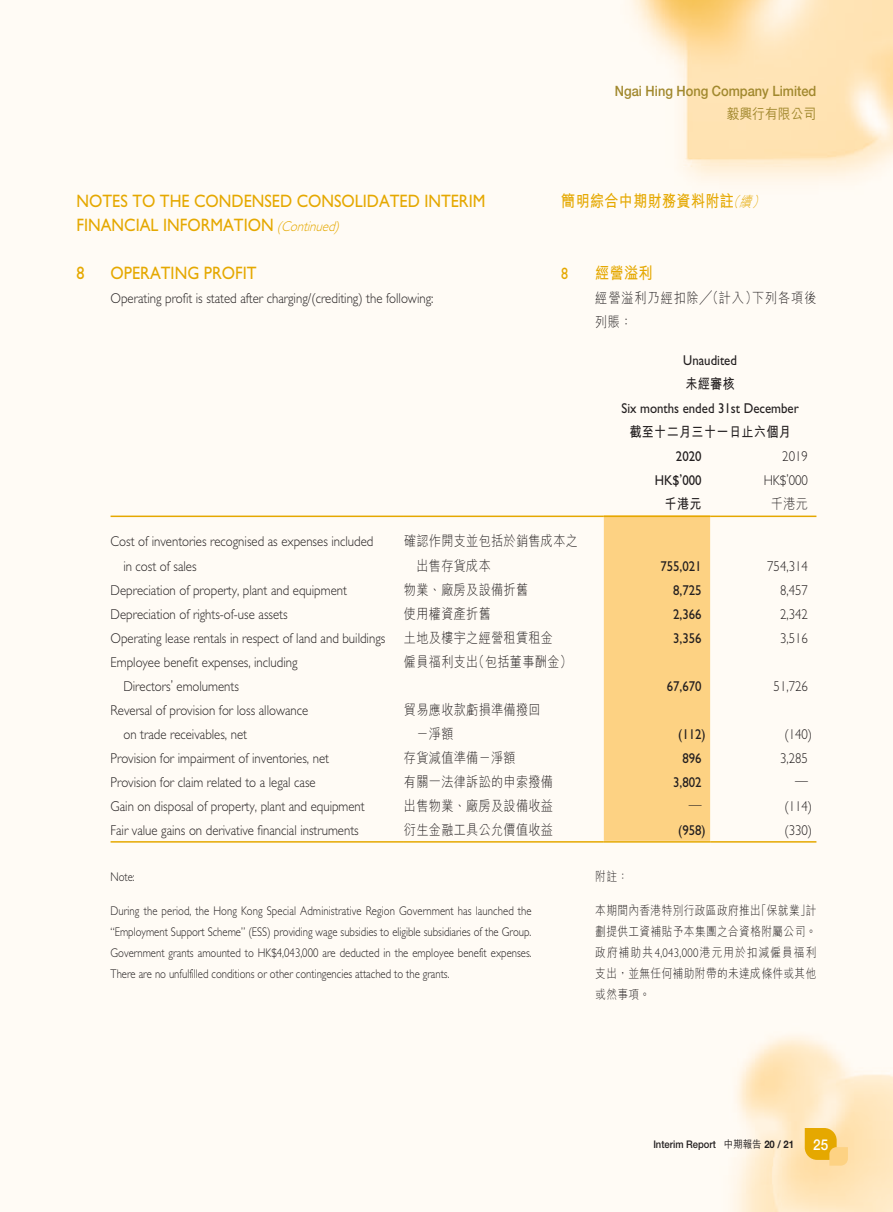
<style>
.page{position:relative;width:893px;height:1212px;background:#fff}
.page>*{position:absolute;margin:0;border:0;box-sizing:border-box;transform-origin:0 0}
._3__標題{font:18px/24px "Gill Sans Std";color:#e5a800;scale:.9 1}
._8__標題-_C{font:700 16.5px "M Hei HK";letter-spacing:.03em;color:#e5a800;scale:.85 1}
._8__標題-_C-2{font:16.5px "Gill Sans Std";color:#e5a800;scale:.85 1}
.t1{font:500 15px "Helvetica Neue LT Std";color:#fff;scale:.9 1}
._1__內文{font:300 14.25px "Gill Sans Std";color:#231f20;scale:.9 1}
._6__內文-_C{font:300 14.25px "M Hei HK";letter-spacing:.03em;color:#231f20;scale:.85 1}
._1__內文-2{font:14.25px "Gill Sans Std";color:#231f20;scale:.9 1}
.t2{font:500 14.25px "Helvetica Neue LT Std";color:#a1882d;scale:.9 1}
._6__內文-_C-2{font:300 14.25px/24px "M Hei HK";letter-spacing:.08em;color:#231f20;scale:.85 1}
._6__內文-_C-3{font:700 14.25px "M Hei HK";letter-spacing:.03em;color:#231f20;scale:.85 1}
.t3{font:500 14.25px "M Hei HK";color:#a1882d;scale:.9 1}
._1__內文-3{font:300 14.25px "M Hei HK";color:#231f20;scale:.9 1}
._1__內文-4{font:700 14.25px "M Hei HK";color:#231f20;scale:.9 1}
._2__附註內文{font:300 12.6px/21px "Gill Sans Std";color:#231f20;text-align:justify;scale:.85 1}
._7__附註內文-_C{font:300 12.6px/21px "M Hei HK";letter-spacing:.035em;color:#231f20;text-align:justify;scale:.85 1}
.t4{font:500 10.5px "Helvetica Neue LT Std";color:#231f20;scale:.9 1}
.s1{font-weight:300;font-style:italic;font-size:14.25px}
.s2{font-family:"Gill Sans Std"}
.s3{font-family:"M Hei HK"}
.s4{font-weight:700}
</style>
<div class="page">
<img style="left:110px;top:0;width:783px;height:1212px">
<svg style="left:805px;top:1128px;width:43px;height:37px;background:#f0be46"></svg>
<div style="left:604px;top:517px;width:106px;height:324px;background:#fdd283"></div>
<hr style="left:111px;top:515px;width:293px;height:2px;background:#e5a800">
<hr style="left:404px;top:515px;width:200px;height:2px;background:#e5a800">
<hr style="left:604px;top:515px;width:106px;height:2px;background:#e5a800">
<hr style="left:710px;top:515px;width:106px;height:2px;background:#e5a800">
<hr style="left:111px;top:841px;width:293px;height:1px;background:#e5a800">
<hr style="left:404px;top:841px;width:200px;height:1px;background:#e5a800">
<hr style="left:604px;top:841px;width:106px;height:1px;background:#e5a800">
<hr style="left:710px;top:841px;width:106px;height:1px;background:#e5a800">
<p class="_3__標題" style="left:77px;top:189px;width:456px">NOTES TO THE CONDENSED CONSOLIDATED INTERIM<br>FINANCIAL INFORMATION <span class="s1">(Continued)</span></p>
<p class="_3__標題" style="left:77px;top:261px;width:11px">8</p>
<p class="_3__標題" style="left:111px;top:261px;width:164px">OPERATING PROFIT</p>
<p class="_1__內文" style="left:111px;top:291px;width:360px">Operating profit is stated after charging/(crediting) the following:</p>
<p class="t2" style="left:615px;top:82px;width:225px">Ngai Hing Hong Company Limited</p>
<p class="t3" style="left:727px;top:104px;width:101px">毅興行有限公司</p>
<p class="_8__標題-_C" style="left:561px;top:189px;width:244px">簡明綜合中期財務資料附註<span class="s1">（續）</span></p>
<p class="_8__標題-_C-2" style="left:561px;top:264px;width:10px">8</p>
<p class="_8__標題-_C" style="left:595px;top:261px;width:69px">經營溢利</p>
<p class="_6__內文-_C-2" style="left:595px;top:286px;width:262px">經營溢利乃經扣除╱（計入）下列各項後列賬：</p>
<p class="_1__內文-2" style="left:683px;top:352px;width:61px">Unaudited</p>
<p class="_6__內文-_C-3" style="left:685px;top:373px;width:60px">未經審核</p>
<p class="_1__內文-2" style="left:621px;top:400px;width:198px">Six months ended 31st December</p>
<p class="_6__內文-_C-3" style="left:629px;top:421px;width:192px">截至十二月三十一日止六個月</p>
<p class="_1__內文-2" style="left:676px;top:448px;width:30px">2020</p>
<p class="_1__內文" style="left:782px;top:448px;width:30px">2019</p>
<p class="_1__內文-2" style="left:655px;top:472px;width:53px">HK$’000</p>
<p class="_1__內文" style="left:764px;top:472px;width:51px">HK$’000</p>
<p class="_6__內文-_C-3" style="left:665px;top:493px;width:45px">千港元</p>
<p class="_6__內文-_C" style="left:771px;top:496px;width:45px">千港元</p>
<p class="_1__內文" style="left:111px;top:534px;width:294px">Cost of inventories recognised as expenses included</p>
<p class="_1__內文" style="left:123px;top:558px;width:83px">in cost of sales</p>
<p class="_6__內文-_C" style="left:404px;top:534px;width:206px">確認作開支並包括於銷售成本之</p>
<p class="_6__內文-_C" style="left:416px;top:558px;width:89px">出售存貨成本</p>
<p class="_1__內文-2" style="left:660px;top:557px;width:47px">755,021</p>
<p class="_1__內文" style="left:767px;top:558px;width:47px">754,314</p>
<p class="_1__內文" style="left:111px;top:582px;width:264px">Depreciation of property, plant and equipment</p>
<p class="_6__內文-_C" style="left:404px;top:582px;width:148px">物業、廠房及設備折舊</p>
<p class="_1__內文-2" style="left:673px;top:581px;width:33px">8,725</p>
<p class="_1__內文" style="left:780px;top:582px;width:33px">8,457</p>
<p class="_1__內文" style="left:111px;top:606px;width:198px">Depreciation of rights-of-use assets</p>
<p class="_6__內文-_C" style="left:404px;top:606px;width:104px">使用權資產折舊</p>
<p class="_1__內文-2" style="left:673px;top:605px;width:33px">2,366</p>
<p class="_1__內文" style="left:780px;top:606px;width:33px">2,342</p>
<p class="_1__內文" style="left:111px;top:630px;width:307px">Operating lease rentals in respect of land and buildings</p>
<p class="_6__內文-_C" style="left:404px;top:630px;width:177px">土地及樓宇之經營租賃租金</p>
<p class="_1__內文-2" style="left:673px;top:629px;width:33px">3,356</p>
<p class="_1__內文" style="left:780px;top:630px;width:33px">3,516</p>
<p class="_1__內文" style="left:111px;top:654px;width:209px">Employee benefit expenses, including</p>
<p class="_1__內文" style="left:123px;top:678px;width:130px">Directors’ emoluments</p>
<p class="_6__內文-_C" style="left:404px;top:654px;width:199px">僱員福利支出（包括董事酬金）</p>
<p class="_1__內文-2" style="left:667px;top:677px;width:40px">67,670</p>
<p class="_1__內文" style="left:774px;top:678px;width:40px">51,726</p>
<p class="_1__內文" style="left:111px;top:702px;width:221px">Reversal of provision for loss allowance</p>
<p class="_1__內文" style="left:123px;top:726px;width:139px">on trade receivables, net</p>
<p class="_6__內文-_C" style="left:404px;top:702px;width:162px">貿易應收款虧損準備撥回</p>
<p class="_6__內文-_C" style="left:416px;top:726px;width:45px">－淨額</p>
<p class="_1__內文-2" style="left:678px;top:725px;width:32px">(112)</p>
<p class="_1__內文" style="left:784px;top:726px;width:32px">(140)</p>
<p class="_1__內文" style="left:111px;top:750px;width:244px">Provision for impairment of inventories, net</p>
<p class="_6__內文-_C" style="left:404px;top:750px;width:133px">存貨減值準備－淨額</p>
<p class="_1__內文-2" style="left:682px;top:749px;width:23px">896</p>
<p class="_1__內文" style="left:780px;top:750px;width:33px">3,285</p>
<p class="_1__內文" style="left:111px;top:774px;width:230px">Provision for claim related to a legal case</p>
<p class="_6__內文-_C" style="left:404px;top:774px;width:177px">有關一法律訴訟的申索撥備</p>
<p class="_1__內文-2" style="left:673px;top:773px;width:33px">3,802</p>
<p class="_1__內文-3" style="left:795px;top:774px;width:16px">—</p>
<p class="_1__內文" style="left:111px;top:798px;width:284px">Gain on disposal of property, plant and equipment</p>
<p class="_6__內文-_C" style="left:404px;top:798px;width:177px">出售物業、廠房及設備收益</p>
<p class="_1__內文-4" style="left:689px;top:795px;width:16px">—</p>
<p class="_1__內文" style="left:784px;top:798px;width:32px">(114)</p>
<p class="_1__內文" style="left:111px;top:822px;width:277px">Fair value gains on derivative financial instruments</p>
<p class="_6__內文-_C" style="left:404px;top:822px;width:177px">衍生金融工具公允價值收益</p>
<p class="_1__內文-2" style="left:678px;top:821px;width:32px">(958)</p>
<p class="_1__內文" style="left:784px;top:822px;width:32px">(330)</p>
<p class="_2__附註內文" style="left:111px;top:866px;width:30px">Note:</p>
<p class="_2__附註內文" style="left:111px;top:901px;width:497px">During the period, the Hong Kong Special Administrative Region Government has launched the “Employment Support Scheme” (ESS) providing wage subsidies to eligible subsidiaries of the Group.<br>Government grants amounted to HK$4,043,000 are deducted in the employee benefit expenses.<br>There are no unfulfilled conditions or other contingencies attached to the grants.</p>
<p class="_7__附註內文-_C" style="left:595px;top:865px;width:40px">附註：</p>
<p class="_7__附註內文-_C" style="left:595px;top:900px;width:262px">本期間內香港特別行政區政府推出「保就業」計劃提供工資補貼予本集團之合資格附屬公司。政府補助共<span class="s2">4,043,000</span>港元用於扣減僱員福利支出，並無任何補助附帶的未達成條件或其他或然事項。</p>
<p class="t4" style="left:653px;top:1138px;width:158px">Interim Report <span class="s3">中期報告</span> <span class="s4">20 / 21</span></p>
<p class="t1" style="left:813px;top:1135px;width:18px">25</p>
</div>
